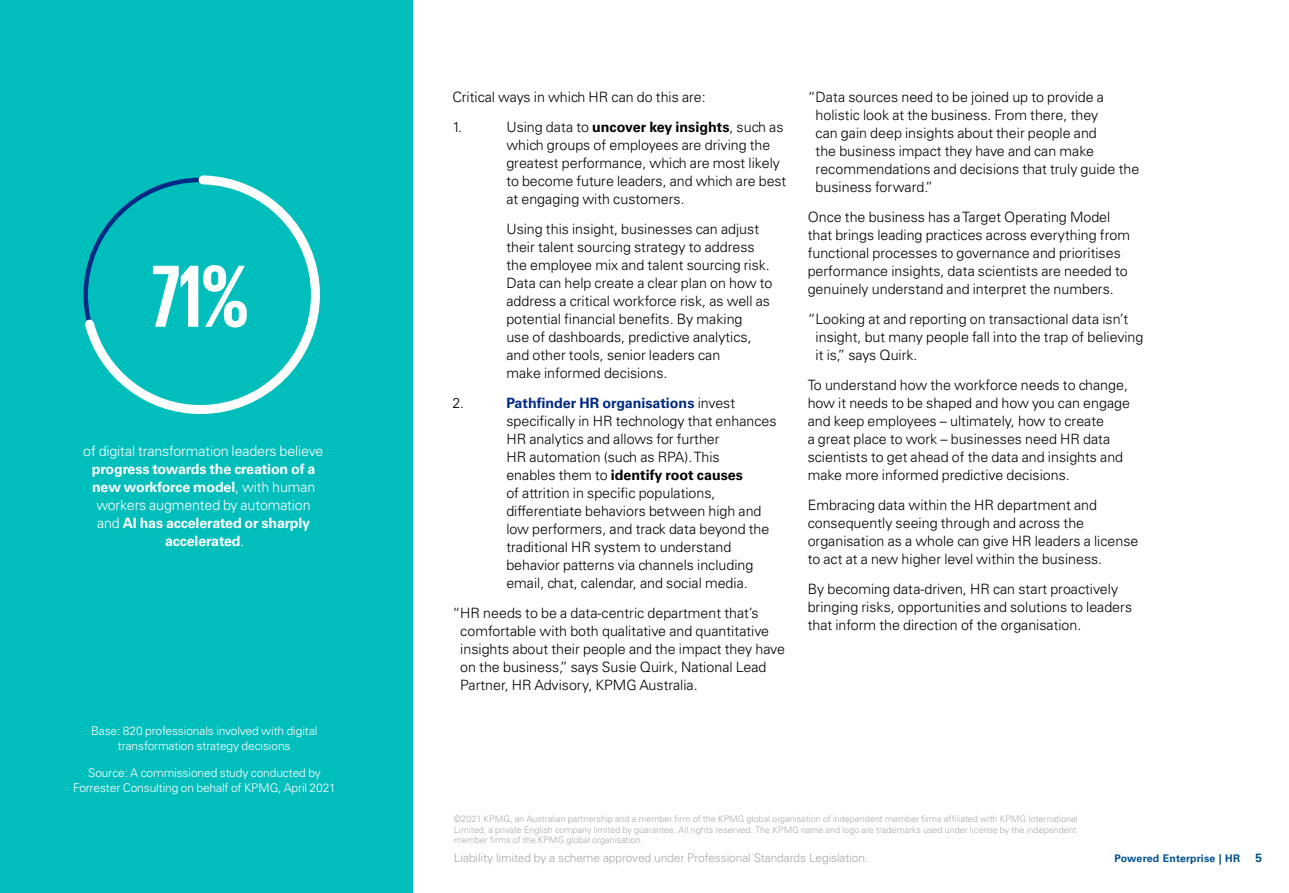
<style>
.page{position:relative;width:1289px;height:893px;background:#fff}
.page>*{position:absolute;margin:0;border:0;box-sizing:border-box;transform-origin:0 0}
.t1{font:700 90px "Giorgio Sans";color:#fff}
.t2{font:300 14.25px/18px "Univers LT Std";color:#000}
.t3{font:700 14.25px/18px "Univers LT Std";letter-spacing:-.01em;color:#fff;text-align:center}
.t4{font:300 14.25px "Univers LT Std";letter-spacing:-.01em;color:#fff}
.t5{font:300 12px/15px "Univers LT Std";letter-spacing:-.01em;color:#fff;text-align:center}
.t6{font:300 12px "Univers LT Std";letter-spacing:-.01em;color:#a7a9ac}
.t7{font:700 12px "Univers LT Std";color:#005191}
.t8{font:700 10.5px "Univers LT Std";letter-spacing:.025em;color:#005191}
.t9{font:300 9px/10.8px "Univers LT Std";color:#a7a9ac;text-align:justify}
.s1{font-weight:300}
.s2{font-weight:700}
.s3{font-weight:700;color:#002a85}
</style>
<div class="page">
<div style="left:0;top:0;width:412px;height:893px;background:#00bebb"></div>
<svg style="left:83px;top:175px;width:237px;height:239px"></svg>
<h1 class="t1" style="left:152px;top:251px;width:99px">71%</h1>
<p class="t4" style="left:83px;top:442px;width:241px">of digital transformation leaders believe</p>
<p class="t3" style="left:92px;top:460px;width:225px">progress towards the creation of a new workforce model<span class="s1">, with human workers augmented by automation and</span> AI has accelerated or sharply accelerated<span class="s1">.</span></p>
<p class="t5" style="left:91px;top:723px;width:228px">Base: 820 professionals involved with digital transformation strategy decisions</p>
<p class="t5" style="left:73px;top:765px;width:264px">Source: A commissioned study conducted by<br>Forrester Consulting on behalf of KPMG, April 2021</p>
<p class="t2" style="left:452px;top:82px;width:255px;line-height:30px">Critical ways in which HR can do this are:<br>1.</p>
<p class="t2" style="left:506px;top:118px;width:281px">Using data to <span class="s2">uncover key insights</span>, such as which groups of employees are driving the greatest performance, which are most likely to become future leaders, and which are best at engaging with customers.</p>
<p class="t2" style="left:506px;top:220px;width:268px">Using this insight, businesses can adjust their talent sourcing strategy to address the employee mix and talent sourcing risk.<br>Data can help create a clear plan on how to address a critical workforce risk, as well as potential financial benefits. By making<br>use of dashboards, predictive analytics, and other tools, senior leaders can<br>make informed decisions.</p>
<p class="t2" style="left:452px;top:394px;width:13px">2.</p>
<p class="t2" style="left:506px;top:394px;width:272px"><span class="s3">Pathfinder HR organisations</span> invest specifically in HR technology that enhances HR analytics and allows for further<br>HR automation (such as RPA). This<br>enables them to <span class="s2">identify root causes<br></span>of attrition in specific populations, differentiate behaviors between high and low performers, and track data beyond the traditional HR system to understand behavior patterns via channels including email, chat, calendar, and social media.</p>
<p class="t2" style="left:460px;top:604px;width:326px;text-indent:-8px">“HR needs to be a data-centric department that’s comfortable with both qualitative and quantitative insights about their people and the impact they have on the business,” says Susie Quirk, National Lead Partner, HR Advisory, KPMG Australia.</p>
<p class="t2" style="left:815px;top:88px;width:325px;text-indent:-8px">“Data sources need to be joined up to provide a holistic look at the business. From there, they<br>can gain deep insights about their people and<br>the business impact they have and can make recommendations and decisions that truly guide the business forward.”</p>
<p class="t2" style="left:807px;top:208px;width:324px">Once the business has a Target Operating Model that brings leading practices across everything from functional processes to governance and prioritises performance insights, data scientists are needed to genuinely understand and interpret the numbers.</p>
<p class="t2" style="left:815px;top:310px;width:329px;text-indent:-8px">“Looking at and reporting on transactional data isn’t insight, but many people fall into the trap of believing it is,” says Quirk.</p>
<p class="t2" style="left:807px;top:376px;width:324px">To understand how the workforce needs to change, how it needs to be shaped and how you can engage and keep employees – ultimately, how to create<br>a great place to work – businesses need HR data scientists to get ahead of the data and insights and make more informed predictive decisions.</p>
<p class="t2" style="left:807px;top:496px;width:332px">Embracing data within the HR department and consequently seeing through and across the organisation as a whole can give HR leaders a license to act at a new higher level within the business.</p>
<p class="t2" style="left:807px;top:580px;width:326px">By becoming data-driven, HR can start proactively bringing risks, opportunities and solutions to leaders that inform the direction of the organisation.</p>
<p class="t9" style="left:454px;top:813px;width:625px">©2021 KPMG, an Australian partnership and a member firm of the KPMG global organisation of independent member firms affiliated with KPMG International Limited, a private English company limited by guarantee. All rights reserved. The KPMG name and logo are trademarks used under license by the independent member firms of the KPMG global organisation.</p>
<p class="t6" style="left:454px;top:850px;width:416px">Liability limited by a scheme approved under Professional Standards Legislation.</p>
<p class="t8" style="left:1114px;top:852px;width:127px">Powered Enterprise | HR</p>
<p class="t7" style="left:1255px;top:851px;width:8px">5</p>
</div>
